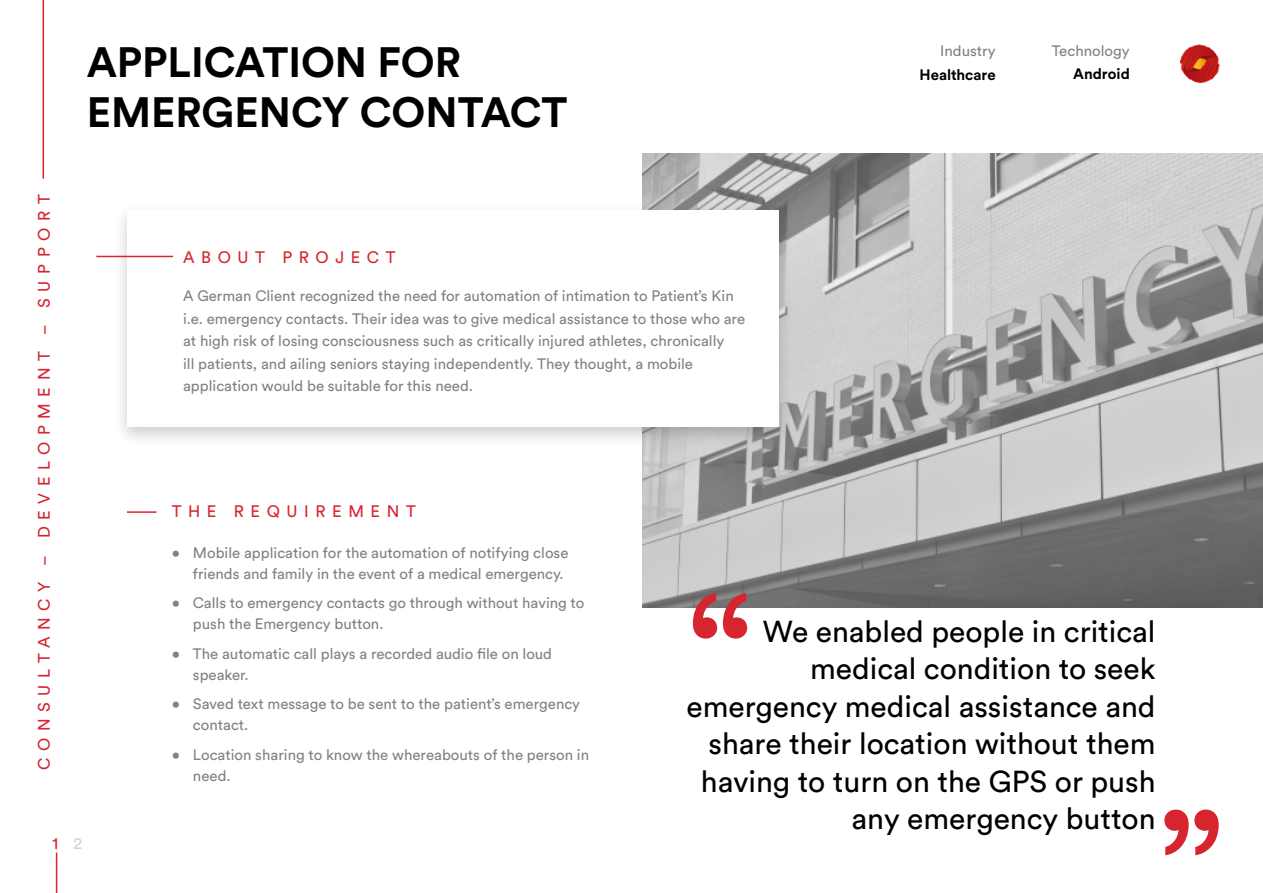
<style>
.page{position:relative;width:1263px;height:893px;background:#fff}
.page>*{position:absolute;margin:0;border:0;box-sizing:border-box;transform-origin:0 0}
.t1{font:700 42px/50.4px "Circular Std";color:#000}
.t2{font:30px/37.5px "Circular Std";color:#000;text-align:right}
.t3{font:16.5px "Circular Std";letter-spacing:.4em;color:#d6252f}
.t4{font:15px/21px "Circular Std";color:#808285}
.t5{font:700 15px "Circular Std";color:#000}
.s1{color:#d1d3d4}
</style>
<div class="page">
<img style="left:642px;top:153px;width:621px;height:454px">
<div style="left:113px;top:203px;width:679px;height:245px;background:#000;opacity:.2"></div>
<div style="left:127px;top:211px;width:651px;height:216px;background:#fff"></div>
<hr style="left:43px;top:0;width:1px;height:179px;background:#d6252f">
<hr style="left:96px;top:256px;width:77px;height:1px;background:#d6252f">
<hr style="left:127px;top:511px;width:29px;height:2px;background:#d6252f">
<hr style="left:56px;top:853px;width:1px;height:40px;background:#d6252f">
<img style="left:1180px;top:44px;width:40px;height:40px">
<svg style="left:693px;top:593px;width:54px;height:46px"></svg>
<svg style="left:1164px;top:809px;width:55px;height:46px"></svg>
<p class="t3" style="left:34px;top:770px;width:577px;rotate:-90deg">CONSULTANCY – DEVELOPMENT – SUPPORT</p>
<h1 class="t1" style="left:87px;top:36px;width:482px">APPLICATION FOR<br>EMERGENCY CONTACT</h1>
<p class="t3" style="left:183px;top:247px;width:214px">ABOUT PROJECT</p>
<p class="t4" style="left:183px;top:285px;width:563px;line-height:22.5px">A German Client recognized the need for automation of intimation to Patient’s Kin i.e. emergency contacts. Their idea was to give medical assistance to those who are at high risk of losing consciousness such as critically injured athletes, chronically<br>ill patients, and ailing seniors staying independently. They thought, a mobile application would be suitable for this need.</p>
<p class="t3" style="left:172px;top:502px;width:246px">THE REQUIREMENT</p>
<p class="t4" style="left:940px;top:40px;width:57px">Industry</p>
<p class="t5" style="left:919px;top:65px;width:78px">Healthcare</p>
<p class="t4" style="left:1052px;top:40px;width:79px">Technology</p>
<p class="t5" style="left:1073px;top:64px;width:58px">Android</p>
<p class="t4" style="left:193px;top:542px;width:377px;text-indent:-21px">• Mobile application for the automation of notifying close friends and family in the event of a medical emergency.</p>
<p class="t4" style="left:193px;top:592px;width:393px;text-indent:-21px">• Calls to emergency contacts go through without having to push the Emergency button.</p>
<p class="t4" style="left:193px;top:643px;width:361px;text-indent:-21px">• The automatic call plays a recorded audio file on loud speaker.</p>
<p class="t4" style="left:193px;top:693px;width:389px;text-indent:-21px">• Saved text message to be sent to the patient’s emergency contact.</p>
<p class="t4" style="left:193px;top:744px;width:398px;text-indent:-21px">• Location sharing to know the whereabouts of the person in need.</p>
<h2 class="t2" style="left:686px;top:612px;width:471px">We enabled people in critical medical condition to seek emergency medical assistance and share their location without them having to turn on the GPS or push any emergency button</h2>
<p class="t3" style="left:52px;top:833px;width:31px">1 <span class="s1">2</span></p>
</div>
